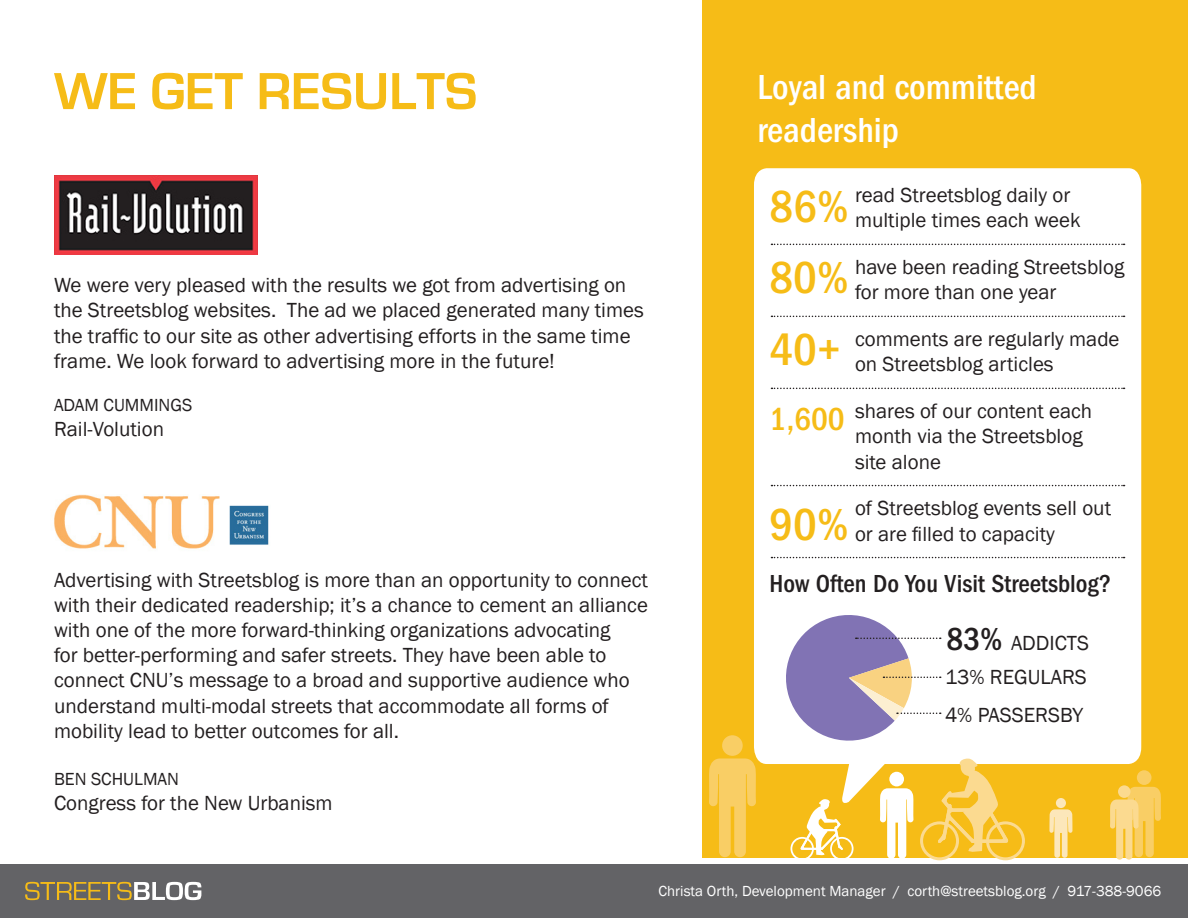
<style>
.page{position:relative;width:1188px;height:918px;background:#fff}
.page>*{position:absolute;margin:0;border:0;box-sizing:border-box;transform-origin:0 0}
.Heading_1{font:700 54px "Eurostile";color:#f6bc17}
.Heading_2{font:500 condensed 46.5px "Franklin Gothic";color:#f6bc17}
.Heading{font:500 condensed 36px/43.2px "Franklin Gothic";color:#fff}
.Heading_2-2{font:500 condensed 33px "Franklin Gothic";color:#f6bc17}
.Heading_2-3{font:500 condensed 33px "Franklin Gothic";color:#231f20}
.Heading_2-4{font:500 condensed 25.5px "Franklin Gothic";color:#231f20}
.BODY_14pt{font:21px/25.2px "Franklin Gothic";color:#231f20}
.List_Black{font:21px/25.2px "Franklin Gothic";color:#231f20}
.Name{font:18px "Franklin Gothic";color:#231f20}
.t1{font:15px "Franklin Gothic";color:#fff}
</style>
<div class="page">
<div style="left:0;top:864px;width:1188px;height:54px;background:#636366"></div>
<svg style="left:25px;top:882px;width:176px;height:18px"></svg>
<div style="left:702px;top:0;width:486px;height:858px;background:#f6bc17"></div>
<svg style="left:1056px;top:798px;width:10px;height:10px"></svg>
<svg style="left:1049px;top:809px;width:24px;height:49px"></svg>
<div style="left:754px;top:168px;width:387px;height:638px;background:#fff"></div>
<div style="left:889px;top:772px;width:15px;height:14px;background:#fff;border-radius:50%"></div>
<svg style="left:880px;top:788px;width:34px;height:70px"></svg>
<div style="left:722px;top:735px;width:21px;height:21px;background:#f9ce65;border-radius:50%"></div>
<svg style="left:709px;top:758px;width:47px;height:99px"></svg>
<div style="left:1137px;top:770px;width:15px;height:15px;background:#f9ce65;border-radius:50%"></div>
<svg style="left:1118px;top:785px;width:13px;height:13px"></svg>
<svg style="left:1110px;top:787px;width:51px;height:73px"></svg>
<svg style="left:771px;top:244px;width:354px;height:1px"></svg>
<svg style="left:771px;top:316px;width:354px;height:1px"></svg>
<svg style="left:771px;top:388px;width:354px;height:1px"></svg>
<svg style="left:771px;top:485px;width:354px;height:1px"></svg>
<svg style="left:771px;top:557px;width:354px;height:1px"></svg>
<svg style="left:791px;top:799px;width:63px;height:59px"></svg>
<svg style="left:920px;top:759px;width:105px;height:101px"></svg>
<svg style="left:778px;top:607px;width:163px;height:141px;background:#c5bcd2"></svg>
<img style="left:54px;top:494px;width:215px;height:55px">
<img style="left:54px;top:176px;width:203px;height:78px">
<p class="Heading_1" style="left:54px;top:62px;width:425px">WE GET RESULTS</p>
<p class="Heading" style="left:758px;top:66px;width:281px">Loyal and committed readership</p>
<p class="List_Black" style="left:855px;top:183px;width:227px">read Streetsblog daily or multiple times each week</p>
<p class="List_Black" style="left:855px;top:255px;width:271px">have been reading Streetsblog for more than one year</p>
<p class="List_Black" style="left:855px;top:327px;width:266px">comments are regularly made on Streetsblog articles</p>
<p class="List_Black" style="left:855px;top:399px;width:239px">shares of our content each month via the Streetsblog site alone</p>
<p class="List_Black" style="left:855px;top:496px;width:258px">of Streetsblog events sell out or are filled to capacity</p>
<p class="Heading_2-4" style="left:770px;top:569px;width:343px">How Often Do You Visit Streetsblog?</p>
<p class="Heading_2" style="left:770px;top:181px;width:81px">86%</p>
<p class="Heading_2" style="left:770px;top:251px;width:81px">80%</p>
<p class="BODY_14pt" style="left:54px;top:273px;width:591px">We were very pleased with the results we got from advertising on the Streetsblog websites. The ad we placed generated many times the traffic to our site as other advertising efforts in the same time frame. We look forward to advertising more in the future!</p>
<p class="Name" style="left:54px;top:394px;width:140px">ADAM CUMMINGS</p>
<p class="BODY_14pt" style="left:54px;top:417px;width:112px">Rail-Volution</p>
<p class="Heading_2" style="left:770px;top:323px;width:73px">40+</p>
<p class="Heading_2-2" style="left:770px;top:400px;width:77px">1,600</p>
<p class="Heading_2" style="left:770px;top:498px;width:81px">90%</p>
<p class="BODY_14pt" style="left:54px;top:567px;width:596px">Advertising with Streetsblog is more than an opportunity to connect with their dedicated readership; it’s a chance to cement an alliance with one of the more forward-thinking organizations advocating<br>for better-performing and safer streets. They have been able to connect CNU’s message to a broad and supportive audience who understand multi-modal streets that accommodate all forms of mobility lead to better outcomes for all.</p>
<p class="Name" style="left:54px;top:767px;width:127px">BEN SCHULMAN</p>
<p class="BODY_14pt" style="left:54px;top:791px;width:280px">Congress for the New Urbanism</p>
<p class="Heading_2-3" style="left:946px;top:620px;width:58px">83%</p>
<p class="BODY_14pt" style="left:1011px;top:631px;width:79px">ADDICTS</p>
<p class="BODY_14pt" style="left:945px;top:664px;width:143px">13% REGULARS</p>
<p class="BODY_14pt" style="left:945px;top:702px;width:140px">4% PASSERSBY</p>
<p class="t1" style="left:658px;top:881px;width:504px">Christa Orth, Development Manager / corth@streetsblog.org / 917-388-9066</p>
</div>
